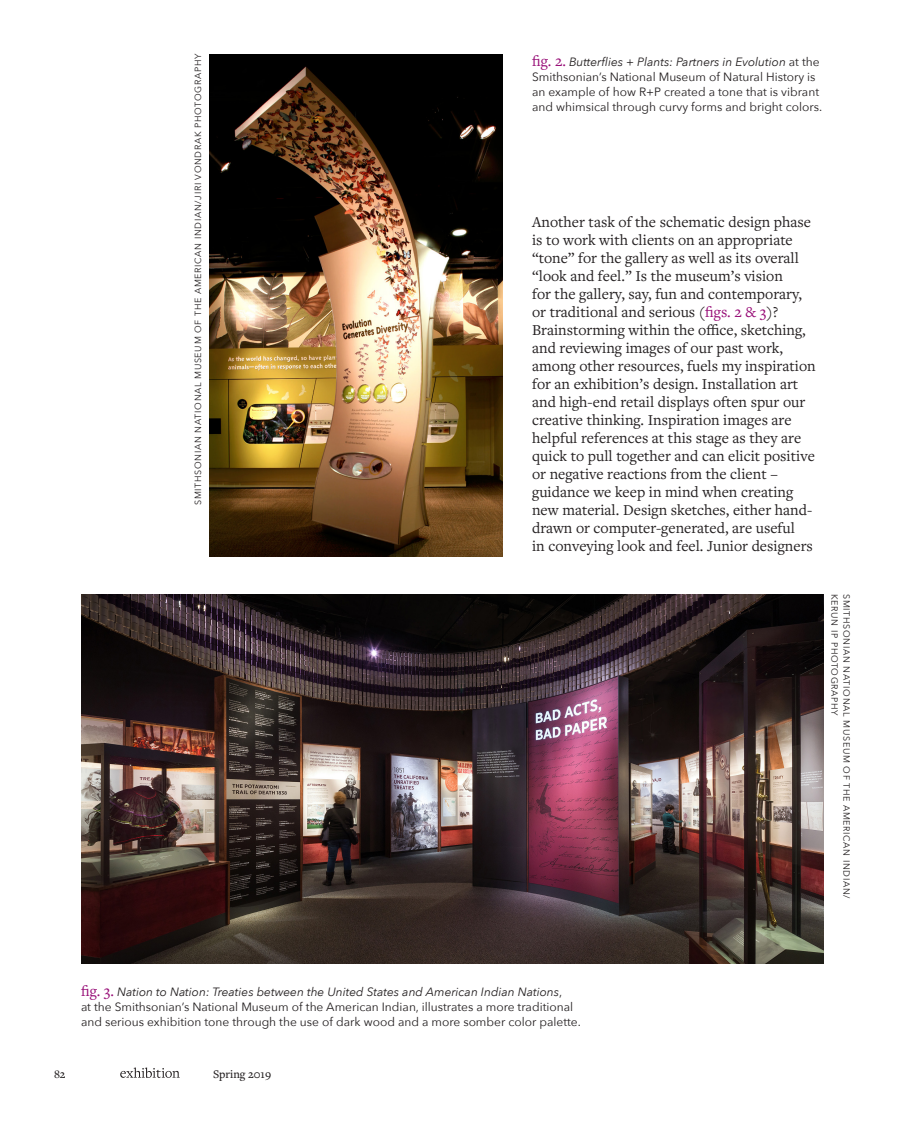
<style>
.page{position:relative;width:918px;height:1134px;background:#fff}
.page>*{position:absolute;margin:0;border:0;box-sizing:border-box;transform-origin:0 0}
.t1{font:15.75px/18px "Freight Text Pro";color:#231f20}
.Article_-_Captions{font:12px/15px "Avenir Next";color:#231f20}
.t2{font:500 12px "Freight Text Pro";color:#231f20}
.Article_-_Photo_Cred{font:9px "Avenir Next";letter-spacing:.075em;color:#231f20}
.s1{font-family:"Freight Text Pro";font-size:15.75px;color:#970c76}
.s2{font-style:italic}
.s3{color:#970c76}
</style>
<div class="page">
<svg style="left:120px;top:1067px;width:60px;height:11px"></svg>
<img style="left:81px;top:594px;width:743px;height:370px">
<img style="left:209px;top:54px;width:294px;height:502px">
<p class="Article_-_Photo_Cred" style="left:190px;top:505px;width:453px;rotate:-90deg">SMITHSONIAN NATIONAL MUSEUM OF THE AMERICAN INDIAN/JIRI VONDRAK PHOTOGRAPHY</p>
<p class="Article_-_Captions" style="left:532px;top:54px;width:292px"><span class="s1">fig. 2.</span> <span class="s2">Butterflies + Plants: Partners in Evolution</span> at the Smithsonian’s National Museum of Natural History is an example of how R+P created a tone that is vibrant and whimsical through curvy forms and bright colors.</p>
<p class="t1" style="left:532px;top:212px;width:285px">Another task of the schematic design phase is to work with clients on an appropriate “tone” for the gallery as well as its overall “look and feel.” Is the museum’s vision<br>for the gallery, say, fun and contemporary, or traditional and serious (<span class="s3">figs. 2 &amp; 3</span>)?<br>Brainstorming within the office, sketching, and reviewing images of our past work, among other resources, fuels my inspiration for an exhibition’s design. Installation art and high-end retail displays often spur our creative thinking. Inspiration images are helpful references at this stage as they are quick to pull together and can elicit positive or negative reactions from the client – guidance we keep in mind when creating new material. Design sketches, either hand&shy;drawn or computer-generated, are useful<br>in conveying look and feel. Junior designers</p>
<p class="Article_-_Photo_Cred" style="left:842px;top:594px;width:123px;rotate:90deg">KERUN IP PHOTOGRAPHY</p>
<p class="Article_-_Photo_Cred" style="left:854px;top:594px;width:306px;rotate:90deg">SMITHSONIAN NATIONAL MUSEUM OF THE AMERICAN INDIAN/</p>
<p class="Article_-_Captions" style="left:81px;top:984px;width:501px"><span class="s1">fig. 3.</span> <span class="s2">Nation to Nation: Treaties between the United States and American Indian Nations</span>,<br>at the Smithsonian’s National Museum of the American Indian, illustrates a more traditional and serious exhibition tone through the use of dark wood and a more somber color palette.</p>
<p class="t2" style="left:54px;top:1066px;width:13px">82</p>
<p class="t2" style="left:213px;top:1066px;width:60px">Spring 2019</p>
</div>
